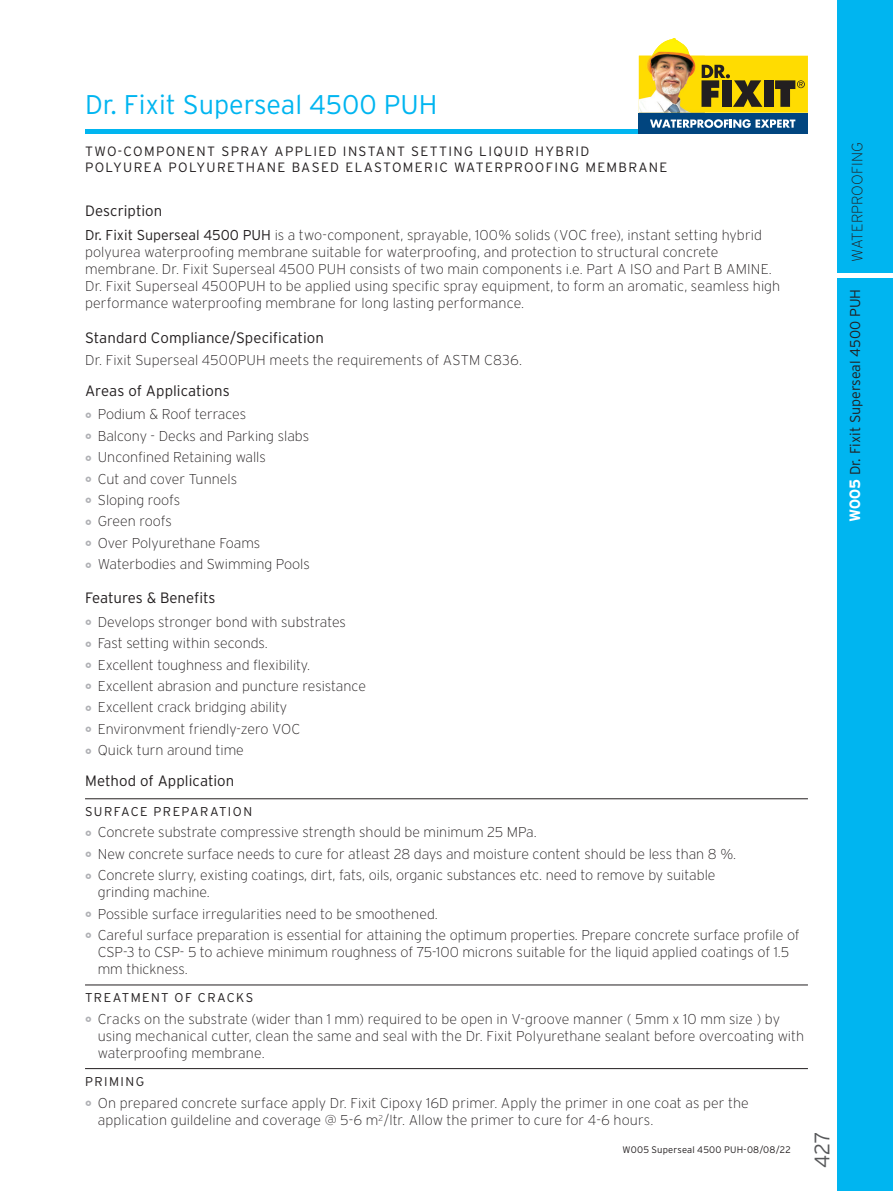
<style>
.page{position:relative;width:893px;height:1191px;background:#fff}
.page>*{position:absolute;margin:0;border:0;box-sizing:border-box;transform-origin:0 0}
.PRODUCT_NAME{font:300 27px "Interstate Plus";color:#00b5f0}
.t1{font:300 21px "Interstate Plus";color:#57585a}
.HEADING_PARAGRAPH{font:300 15px "Interstate Plus";color:#231f20}
.HEADING_PARAGRAPH-2{font:300 15px "Interstate";letter-spacing:-.005em;color:#231f20}
.t2{font:200 15px "Interstate";letter-spacing:.005em;color:#231f20}
.LEFT{font:300 15px "Interstate Plus";color:#231f20}
.LEFT-2{font:200 14.25px/17.1px "Interstate";color:#231f20}
.HEADING_PARAGRAPH-3{font:200 14.25px "Interstate";letter-spacing:.01em;color:#231f20}
.vertcial_product{font:300 14.25px "Interstate Plus";color:#231f20}
.GENERIC_NAME{font:300 13.5px/16.2px "Interstate Plus";letter-spacing:.1em;color:#231f20}
.RULE_ABOBE{font:300 12.75px "Interstate Plus";letter-spacing:.11em;color:#231f20}
.t3{font:300 9.45px "Interstate Plus";letter-spacing:.02em;color:#231f20}
.s1{font-family:"Interstate Plus";font-weight:300}
.s2{font-weight:700;font-size:15px;color:#fff}
</style>
<div class="page">
<div style="left:838px;top:0;width:55px;height:1191px;background:#00b5f0"></div>
<div style="left:85px;top:129px;width:723px;height:5px;background:#00b5f0"></div>
<div style="left:837px;top:273px;width:56px;height:5px;background:#fff"></div>
<div style="left:639px;top:113px;width:169px;height:21px;background:#01457f"></div>
<svg style="left:639px;top:38px;width:169px;height:75px"></svg>
<svg style="left:650px;top:119px;width:145px;height:9px"></svg>
<hr style="left:85px;top:798px;width:723px;height:1px;background:#231f20">
<hr style="left:85px;top:984px;width:723px;height:1px;background:#231f20">
<hr style="left:85px;top:1068px;width:723px;height:1px;background:#231f20">
<p class="PRODUCT_NAME" style="left:85px;top:89px;width:354px">Dr. Fixit Superseal 4500 PUH</p>
<p class="GENERIC_NAME" style="left:85px;top:143px;width:584px">TWO-COMPONENT SPRAY APPLIED INSTANT SETTING LIQUID HYBRID<br>POLYUREA POLYURETHANE BASED ELASTOMERIC WATERPROOFING MEMBRANE</p>
<p class="LEFT" style="left:85px;top:202px;width:79px">Description</p>
<p class="LEFT-2" style="left:85px;top:226px;width:697px"><span class="s1">Dr. Fixit Superseal 4500 PUH</span> is a two-component, sprayable, 100% solids (VOC free), instant setting hybrid polyurea waterproofing membrane suitable for waterproofing, and protection to structural concrete membrane. Dr. Fixit Superseal 4500 PUH consists of two main components i.e. Part A ISO and Part B AMINE.<br>Dr. Fixit Superseal 4500PUH to be applied using specific spray equipment, to form an aromatic, seamless high performance waterproofing membrane for long lasting performance.</p>
<p class="HEADING_PARAGRAPH" style="left:85px;top:329px;width:240px">Standard Compliance/Specification</p>
<p class="HEADING_PARAGRAPH-3" style="left:85px;top:352px;width:439px">Dr. Fixit Superseal 4500PUH meets the requirements of ASTM C836.</p>
<p class="HEADING_PARAGRAPH" style="left:85px;top:382px;width:146px">Areas of Applications</p>
<p class="LEFT-2" style="left:98px;top:406px;width:150px">Podium &amp; Roof terraces</p>
<p class="LEFT-2" style="left:98px;top:427px;width:213px">Balcony - Decks and Parking slabs</p>
<p class="LEFT-2" style="left:98px;top:448px;width:170px">Unconfined Retaining walls</p>
<p class="LEFT-2" style="left:98px;top:470px;width:141px">Cut and cover Tunnels</p>
<p class="LEFT-2" style="left:98px;top:491px;width:84px">Sloping roofs</p>
<p class="LEFT-2" style="left:98px;top:513px;width:75px">Green roofs</p>
<p class="LEFT-2" style="left:98px;top:534px;width:164px">Over Polyurethane Foams</p>
<p class="LEFT-2" style="left:98px;top:555px;width:214px">Waterbodies and Swimming Pools</p>
<p class="HEADING_PARAGRAPH-2" style="left:85px;top:589px;width:132px">Features &amp; Benefits</p>
<p class="LEFT-2" style="left:98px;top:613px;width:250px">Develops stronger bond with substrates</p>
<p class="LEFT-2" style="left:98px;top:634px;width:172px">Fast setting within seconds.</p>
<p class="LEFT-2" style="left:98px;top:656px;width:214px">Excellent toughness and flexibility.</p>
<p class="LEFT-2" style="left:98px;top:677px;width:270px">Excellent abrasion and puncture resistance</p>
<p class="LEFT-2" style="left:98px;top:698px;width:191px">Excellent crack bridging ability</p>
<p class="LEFT-2" style="left:98px;top:720px;width:204px">Environvment friendly-zero VOC</p>
<p class="LEFT-2" style="left:98px;top:741px;width:148px">Quick turn around time</p>
<p class="HEADING_PARAGRAPH" style="left:85px;top:772px;width:151px">Method of Application</p>
<p class="RULE_ABOBE" style="left:85px;top:804px;width:169px">SURFACE PREPARATION</p>
<p class="LEFT-2" style="left:98px;top:823px;width:440px">Concrete substrate compressive strength should be minimum 25 MPa.</p>
<p class="LEFT-2" style="left:98px;top:845px;width:640px">New concrete surface needs to cure for atleast 28 days and moisture content should be less than 8 %.</p>
<p class="LEFT-2" style="left:98px;top:866px;width:619px">Concrete slurry, existing coatings, dirt, fats, oils, organic substances etc. need to remove by suitable grinding machine.</p>
<p class="LEFT-2" style="left:98px;top:905px;width:342px">Possible surface irregularities need to be smoothened.</p>
<p class="LEFT-2" style="left:98px;top:926px;width:703px">Careful surface preparation is essential for attaining the optimum properties. Prepare concrete surface profile of<br>CSP-3 to CSP- 5 to achieve minimum roughness of 75-100 microns suitable for the liquid applied coatings of 1.5 mm thickness.</p>
<p class="RULE_ABOBE" style="left:85px;top:990px;width:170px">TREATMENT OF CRACKS</p>
<p class="LEFT-2" style="left:98px;top:1010px;width:708px">Cracks on the substrate (wider than 1 mm) required to be open in V-groove manner ( 5mm x 10 mm size ) by using mechanical cutter, clean the same and seal with the Dr. Fixit Polyurethane sealant before overcoating with waterproofing membrane.</p>
<p class="RULE_ABOBE" style="left:85px;top:1074px;width:61px">PRIMING</p>
<p class="LEFT-2" style="left:98px;top:1094px;width:653px;line-height:17.7px">On prepared concrete surface apply Dr. Fixit Cipoxy 16D primer. Apply the primer in one coat as per the application guildeline and coverage @ 5-6 m<sup>2</sup>/ltr. Allow the primer to cure for 4-6 hours.</p>
<p class="t3" style="left:622px;top:1144px;width:170px">W005 Superseal 4500 PUH-08/08/22</p>
<h2 class="t1" style="left:810px;top:1167px;width:37px;rotate:-90deg">427</h2>
<p class="t2" style="left:849px;top:262px;width:121px;rotate:-90deg">WATERPROOFING</p>
<p class="vertcial_product" style="left:847px;top:522px;width:235px;rotate:-90deg"><span class="s2">W005</span> Dr. Fixit Superseal 4500 PUH</p>
</div>
